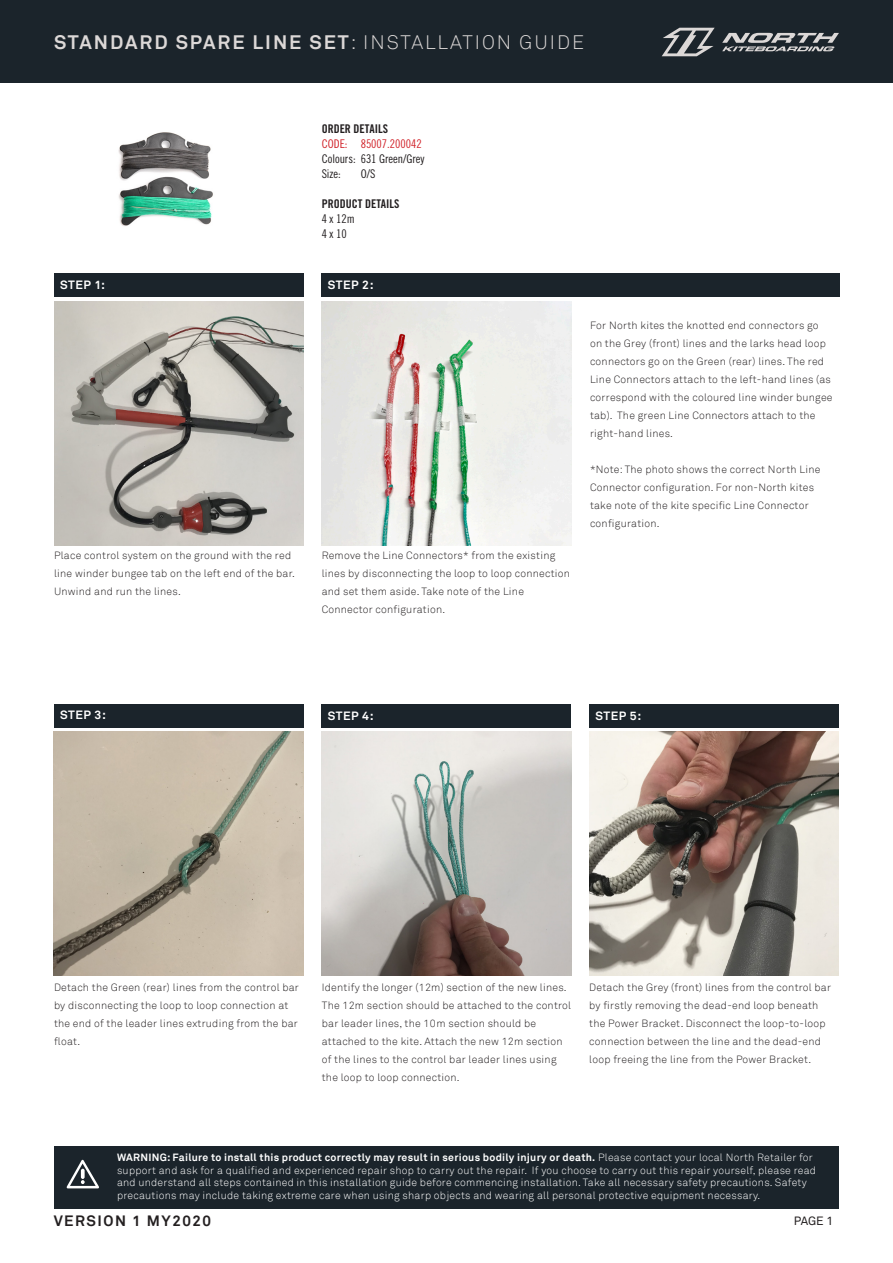
<style>
.page{position:relative;width:893px;height:1263px;background:#fff}
.page>*{position:absolute;margin:0;border:0;box-sizing:border-box;transform-origin:0 0}
.t1{font:700 19.5px "Akkurat";letter-spacing:.1em;color:#dcd8d7}
.t2{font:700 15px "Akkurat";letter-spacing:.1em;color:#231f20}
.t3{font:12px "Trade Gothic LT Std Cn 18";color:#231f20}
.t4{font:12px/15px "Trade Gothic LT Std Bd Cn 20";color:#231f20}
.t5{font:700 12px "Akkurat";letter-spacing:.05em;color:#fff}
.t6{font:12px "Trade Gothic LT Std Cn 18";color:#d1232a}
.t7{font:12px "Akkurat";color:#231f20}
.t8{font:300 10.5px/18px "Akkurat";letter-spacing:.025em;color:#231f20}
.t9{font:300 10.5px/12.6px "Akkurat";letter-spacing:.025em;color:#fff}
.s1{font-weight:300}
.s2{font-family:"Trade Gothic LT Std Cn 18"}
.s3{font-weight:700}
</style>
<div class="page">
<div style="left:0;top:0;width:893px;height:82px;background:#1b242b"></div>
<div style="left:54px;top:1147px;width:785px;height:62px;background:#1b242b"></div>
<svg style="left:662px;top:28px;width:53px;height:28px"></svg>
<svg style="left:722px;top:33px;width:117px;height:18px"></svg>
<svg style="left:67px;top:1160px;width:32px;height:28px"></svg>
<img style="left:54px;top:301px;width:250px;height:244px">
<img style="left:321px;top:732px;width:250px;height:244px">
<img style="left:322px;top:301px;width:249px;height:244px">
<img style="left:589px;top:732px;width:250px;height:244px">
<img style="left:54px;top:732px;width:249px;height:244px">
<div style="left:322px;top:273px;width:517px;height:24px;background:#1b242b"></div>
<div style="left:54px;top:273px;width:250px;height:24px;background:#1b242b"></div>
<div style="left:322px;top:704px;width:249px;height:23px;background:#1b242b"></div>
<div style="left:589px;top:704px;width:250px;height:23px;background:#1b242b"></div>
<div style="left:54px;top:704px;width:250px;height:23px;background:#1b242b"></div>
<img style="left:118px;top:132px;width:95px;height:94px">
<p class="t1" style="left:54px;top:30px;width:532px">STANDARD SPARE LINE SET<span class="s1">: INSTALLATION GUIDE</span></p>
<p class="t4" style="left:322px;top:121px;width:68px">ORDER DETAILS</p>
<p class="t6" style="left:322px;top:136px;width:102px">CODE: 85007.200042</p>
<p class="t3" style="left:322px;top:151px;width:104px">Colours: 631 Green/Grey</p>
<p class="t3" style="left:322px;top:166px;width:21px">Size:</p>
<p class="t3" style="left:361px;top:166px;width:16px">O/S</p>
<p class="t4" style="left:322px;top:196px;width:79px">PRODUCT DETAILS<br><span class="s2">4 x 12m</span></p>
<p class="t3" style="left:322px;top:226px;width:27px">4 x 10</p>
<p class="t5" style="left:60px;top:277px;width:46px">STEP 1:</p>
<p class="t5" style="left:328px;top:277px;width:47px">STEP 2:</p>
<p class="t8" style="left:54px;top:547px;width:242px">Place control system on the ground with the red line winder bungee tab on the left end of the bar.<br>Unwind and run the lines.</p>
<p class="t8" style="left:322px;top:547px;width:250px">Remove the Line Connectors* from the existing lines by disconnecting the loop to loop connection and set them aside. Take note of the Line Connector configuration.</p>
<p class="t8" style="left:590px;top:316px;width:244px">For North kites the knotted end connectors go on the Grey (front) lines and the larks head loop connectors go on the Green (rear) lines. The red Line Connectors attach to the left-hand lines (as correspond with the coloured line winder bungee tab). The green Line Connectors attach to the right-hand lines.</p>
<p class="t8" style="left:590px;top:460px;width:232px">*Note: The photo shows the correct North Line Connector configuration. For non-North kites take note of the kite specific Line Connector configuration.</p>
<p class="t5" style="left:60px;top:708px;width:47px">STEP 3:</p>
<p class="t5" style="left:328px;top:708px;width:47px">STEP 4:</p>
<p class="t5" style="left:595px;top:708px;width:47px">STEP 5:</p>
<p class="t8" style="left:54px;top:978px;width:246px">Detach the Green (rear) lines from the control bar by disconnecting the loop to loop connection at the end of the leader lines extruding from the bar float.</p>
<p class="t8" style="left:322px;top:978px;width:251px">Identify the longer (12m) section of the new lines.<br>The 12m section should be attached to the control bar leader lines, the 10m section should be attached to the kite. Attach the new 12m section of the lines to the control bar leader lines using the loop to loop connection.</p>
<p class="t8" style="left:589px;top:978px;width:243px">Detach the Grey (front) lines from the control bar by firstly removing the dead-end loop beneath the Power Bracket. Disconnect the loop-to-loop connection between the line and the dead-end loop freeing the line from the Power Bracket.</p>
<p class="t9" style="left:117px;top:1151px;width:701px"><span class="s3">WARNING: Failure to install this product correctly may result in serious bodily injury or death.</span> Please contact your local North Retailer for support and ask for a qualified and experienced repair shop to carry out the repair. If you choose to carry out this repair yourself, please read and understand all steps contained in this installation guide before commencing installation. Take all necessary safety precautions. Safety precautions may include taking extreme care when using sharp objects and wearing all personal protective equipment necessary.</p>
<h2 class="t2" style="left:54px;top:1211px;width:159px">VERSION 1 MY2020</h2>
<p class="t7" style="left:794px;top:1214px;width:41px">PAGE 1</p>
</div>
